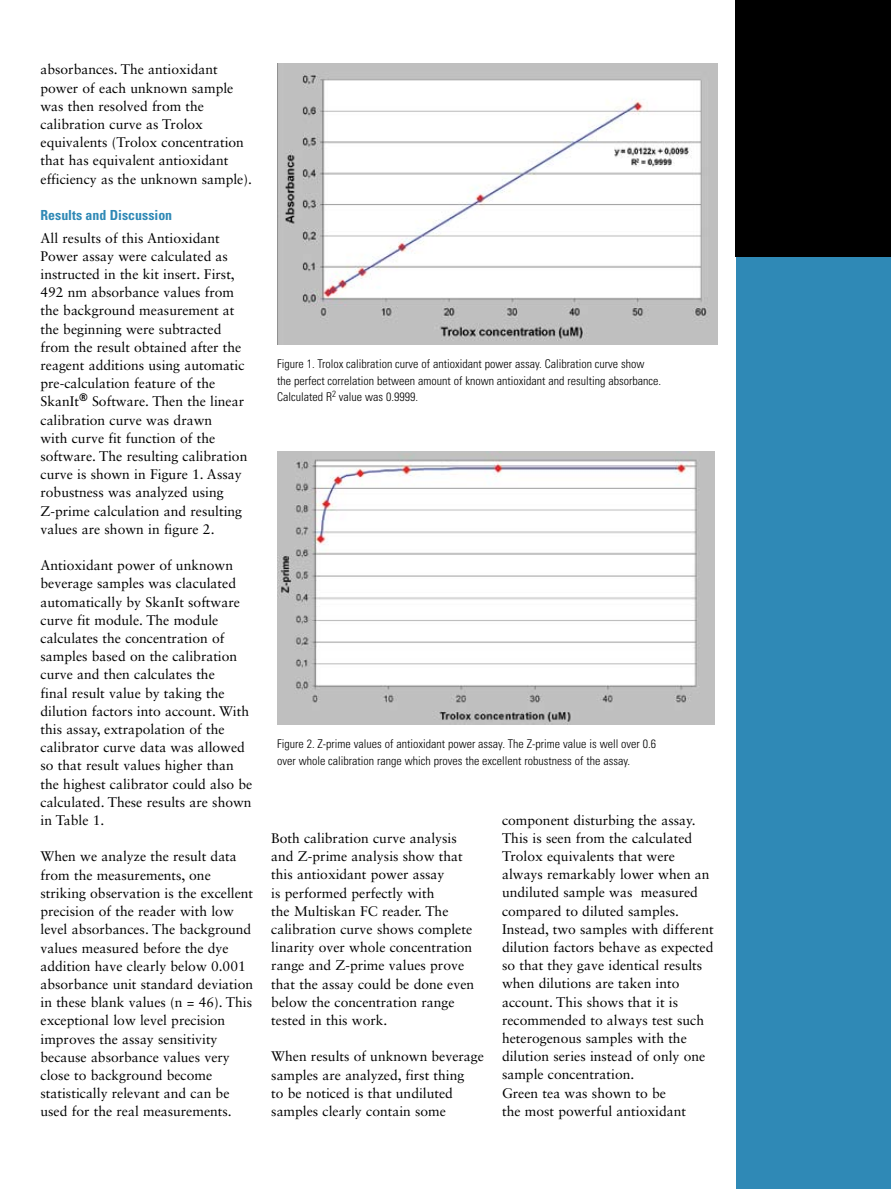
<style>
.page{position:relative;width:891px;height:1189px;background:#fff}
.page>*{position:absolute;margin:0;border:0;box-sizing:border-box;transform-origin:0 0}
.t1{font:13.8px/18.1px "Sabon LT Std";color:#000}
.t2{font:700 condensed 13.8px "Univers LT Std";color:#2f89b6}
.t3{font:300 condensed 12px/16.5px "Univers LT Std";color:#000}
</style>
<div class="page">
<div style="left:736px;top:153px;width:154px;height:1035px;background:#2f89b6"></div>
<div style="left:735px;top:0;width:155px;height:256px;background:#000"></div>
<img style="left:277px;top:64px;width:440px;height:280px">
<img style="left:277px;top:451px;width:437px;height:273px">
<p class="t1" style="left:40px;top:60px;width:213px">absorbances. The antioxidant power of each unknown sample was then resolved from the calibration curve as Trolox equivalents (Trolox concentration that has equivalent antioxidant efficiency as the unknown sample).</p>
<p class="t2" style="left:40px;top:207px;width:133px">Results and Discussion</p>
<p class="t1" style="left:40px;top:228px;width:208px">All results of this Antioxidant<br>Power assay were calculated as instructed in the kit insert. First,<br>492 nm absorbance values from the background measurement at the beginning were subtracted from the result obtained after the reagent additions using automatic pre-calculation feature of the<br>SkanIt<sup>®</sup> Software. Then the linear calibration curve was drawn<br>with curve fit function of the software. The resulting calibration curve is shown in Figure 1. Assay robustness was analyzed using<br>Z-prime calculation and resulting values are shown in figure 2.</p>
<p class="t1" style="left:41px;top:556px;width:213px">Antioxidant power of unknown beverage samples was claculated automatically by SkanIt software curve fit module. The module calculates the concentration of samples based on the calibration curve and then calculates the<br>final result value by taking the dilution factors into account. With this assay, extrapolation of the calibrator curve data was allowed so that result values higher than the highest calibrator could also be calculated. These results are shown in Table 1.</p>
<p class="t1" style="left:41px;top:847px;width:214px">When we analyze the result data from the measurements, one striking observation is the excellent precision of the reader with low level absorbances. The background values measured before the dye addition have clearly below 0.001 absorbance unit standard deviation in these blank values (n = 46). This exceptional low level precision improves the assay sensitivity because absorbance values very close to background become statistically relevant and can be used for the real measurements.</p>
<p class="t3" style="left:277px;top:356px;width:385px">Figure 1. Trolox calibration curve of antioxidant power assay. Calibration curve show the perfect correlation between amount of known antioxidant and resulting absorbance.<br>Calculated R<sup>2</sup> value was 0.9999.</p>
<p class="t3" style="left:277px;top:735px;width:380px">Figure 2. Z-prime values of antioxidant power assay. The Z-prime value is well over 0.6 over whole calibration range which proves the excellent robustness of the assay.</p>
<p class="t1" style="left:271px;top:828px;width:204px">Both calibration curve analysis and Z-prime analysis show that this antioxidant power assay<br>is performed perfectly with<br>the Multiskan FC reader. The calibration curve shows complete linarity over whole concentration range and Z-prime values prove that the assay could be done even below the concentration range tested in this work.</p>
<p class="t1" style="left:271px;top:1046px;width:214px">When results of unknown beverage samples are analyzed, first thing<br>to be noticed is that undiluted samples clearly contain some</p>
<p class="t1" style="left:502px;top:810px;width:213px">component disturbing the assay.<br>This is seen from the calculated<br>Trolox equivalents that were always remarkably lower when an undiluted sample was measured compared to diluted samples.<br>Instead, two samples with different dilution factors behave as expected so that they gave identical results when dilutions are taken into account. This shows that it is recommended to always test such heterogenous samples with the dilution series instead of only one sample concentration.<br>Green tea was shown to be<br>the most powerful antioxidant</p>
</div>
